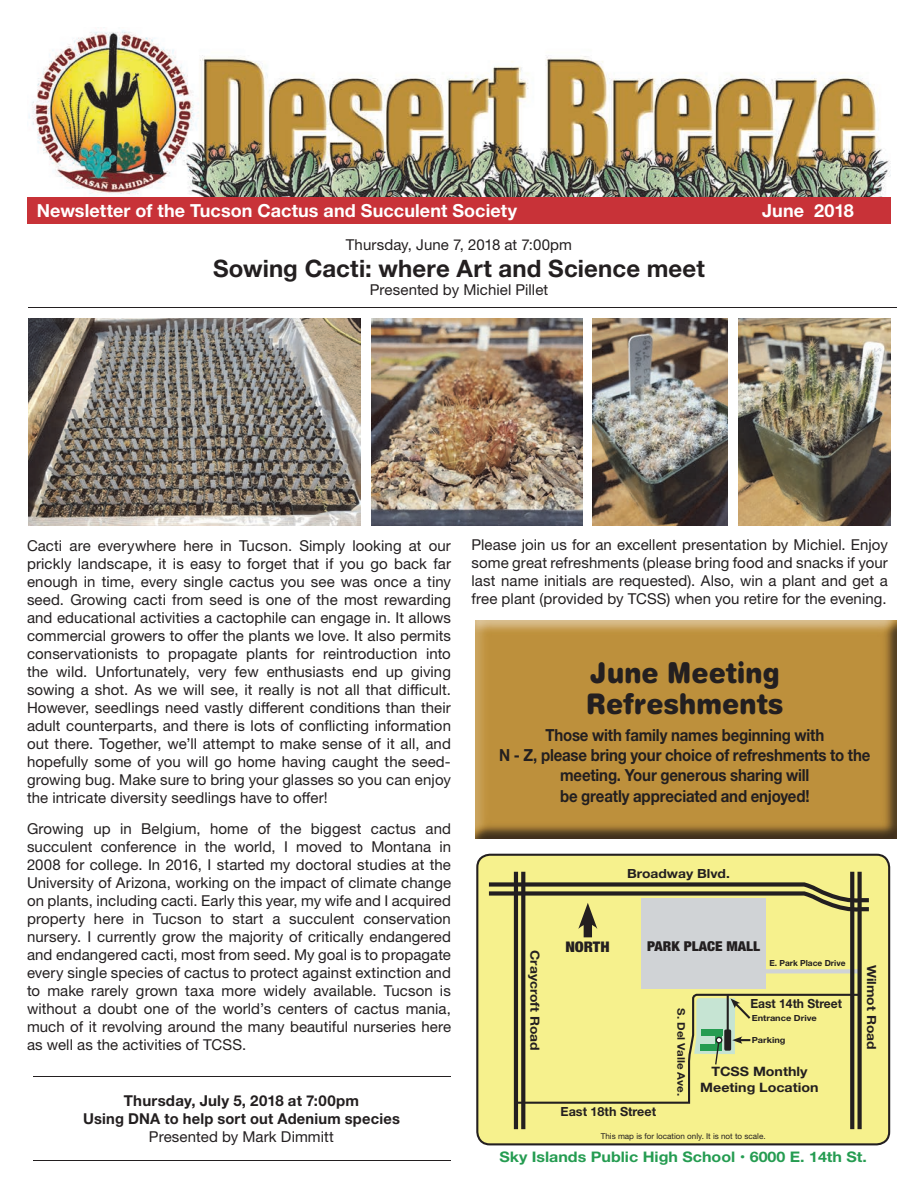
<style>
.page{position:relative;width:918px;height:1188px;background:#fff}
.page>*{position:absolute;margin:0;border:0;box-sizing:border-box;transform-origin:0 0}
.t1{font:900 28.5px/30.8px "Helvetica Rounded";letter-spacing:.005em;color:#231f20;scale:.9 1}
.t2{font:700 24px "Helvetica Neue";letter-spacing:.005em;color:#231f20}
.t3{font:700 18px "Helvetica Neue";letter-spacing:.005em;color:#fff}
.t4{font:700 16.65px/20px "Helvetica Neue";letter-spacing:-.01em;color:#231f20;text-align:center;scale:.9 1}
.t5{font:15px/18px "Helvetica Neue";letter-spacing:.005em;color:#231f20;text-align:justify}
.t6{font:700 15px/17.2px "Helvetica Neue";letter-spacing:.015em;color:#231f20;text-align:center}
.t7{font:900 condensed 14.7px "Helvetica Neue";color:#231f20;scale:1.1 1}
.t8{font:700 14.55px "Helvetica Neue";color:#259c51;scale:1.1 1}
.t9{font:900 condensed 13.65px "Helvetica Neue";color:#231f20;scale:1.1 1}
.t10{font:700 12.9px/16px "Helvetica Neue";color:#231f20;text-align:center;scale:1.1 1}
.t11{font:700 12.6px "Helvetica Neue";color:#231f20;scale:1.1 1}
.t12{font:700 12.6px "Helvetica Neue";color:#231f20}
.t13{font:700 12.6px "Helvetica Neue";color:#231f20;scale:.96 1}
.t14{font:700 10.5px "Helvetica Neue";color:#231f20;scale:1.1 1}
.t15{font:700 8.4px "Helvetica Neue";color:#231f20;scale:1.1 1}
.t16{font:700 8.4px "Helvetica Neue";color:#231f20}
.t17{font:8.1px "Helvetica Neue";color:#231f20}
</style>
<div class="page">
<img style="left:28px;top:27px;width:863px;height:170px">
<div style="left:27px;top:197px;width:864px;height:27px;background:#c83238"></div>
<div style="left:477px;top:855px;width:412px;height:289px;background:#f6f18d;border-radius:13px"></div>
<div style="left:476px;top:854px;width:414px;height:291px;border:2px solid #231f20;border-radius:13px"></div>
<div style="left:641px;top:899px;width:125px;height:90px;background:#d0d3d6"></div>
<div style="left:584px;top:918px;width:8px;height:19px;background:#231f20"></div>
<hr style="left:514px;top:872px;width:4px;height:257px;background:#231f20">
<svg style="left:521px;top:872px;width:4px;height:257px"></svg>
<svg style="left:488px;top:880px;width:381px;height:49px"></svg>
<svg style="left:766px;top:969px;width:92px;height:4px"></svg>
<svg style="left:850px;top:872px;width:4px;height:257px"></svg>
<svg style="left:858px;top:872px;width:4px;height:257px"></svg>
<svg style="left:518px;top:993px;width:344px;height:112px"></svg>
<div style="left:715px;top:1036px;width:8px;height:8px;border:1px solid #231f20;border-radius:50%"></div>
<img style="left:475px;top:620px;width:422px;height:218px">
<hr style="left:33px;top:1076px;width:418px;height:1px;background:#231f20">
<hr style="left:33px;top:1160px;width:417px;height:1px;background:#231f20">
<hr style="left:28px;top:307px;width:869px;height:1px;background:#231f20">
<img style="left:28px;top:318px;width:332px;height:207px">
<img style="left:592px;top:318px;width:135px;height:208px">
<img style="left:739px;top:318px;width:152px;height:207px">
<img style="left:372px;top:318px;width:210px;height:208px">
<p class="t3" style="left:37px;top:204px;width:482px">Newsletter of the Tucson Cactus and Succulent Society</p>
<p class="t3" style="left:762px;top:204px;width:93px">June 2018</p>
<p class="t5" style="left:346px;top:237px;width:228px">Thursday, June 7, 2018 at 7:00pm</p>
<h2 class="t2" style="left:213px;top:260px;width:493px">Sowing Cacti: where Art and Science meet</h2>
<p class="t5" style="left:370px;top:282px;width:180px">Presented by Michiel Pillet</p>
<p class="t5" style="left:27px;top:538px;width:426px">Cacti are everywhere here in Tucson. Simply looking at our prickly landscape, it is easy to forget that if you go back far enough in time, every single cactus you see was once a tiny seed. Growing cacti from seed is one of the most rewarding and educational activities a cactophile can engage in. It allows commercial growers to offer the plants we love. It also permits conservationists to propagate plants for reintroduction into the wild. Unfortunately, very few enthusiasts end up giving sowing a shot. As we will see, it really is not all that difficult.<br>However, seedlings need vastly different conditions than their adult counterparts, and there is lots of conflicting information out there. Together, we’ll attempt to make sense of it all, and hopefully some of you will go home having caught the seed&shy;growing bug. Make sure to bring your glasses so you can enjoy the intricate diversity seedlings have to offer!</p>
<p class="t5" style="left:27px;top:822px;width:426px">Growing up in Belgium, home of the biggest cactus and succulent conference in the world, I moved to Montana in 2008 for college. In 2016, I started my doctoral studies at the University of Arizona, working on the impact of climate change on plants, including cacti. Early this year, my wife and I acquired property here in Tucson to start a succulent conservation nursery. I currently grow the majority of critically endangered and endangered cacti, most from seed. My goal is to propagate every single species of cactus to protect against extinction and to make rarely grown taxa more widely available. Tucson is without a doubt one of the world’s centers of cactus mania, much of it revolving around the many beautiful nurseries here as well as the activities of TCSS.</p>
<p class="t6" style="left:83px;top:1094px;width:318px">Thursday, July 5, 2018 at 7:00pm<br>Using DNA to help sort out Adenium species</p>
<p class="t5" style="left:149px;top:1129px;width:187px">Presented by Mark Dimmitt</p>
<p class="t5" style="left:472px;top:537px;width:418px">Please join us for an excellent presentation by Michiel. Enjoy some great refreshments (please bring food and snacks if your last name initials are requested). Also, win a plant and get a free plant (provided by TCSS) when you retire for the evening.</p>
<h1 class="t1" style="left:586px;top:657px;width:221px">June Meeting<br>Refreshments</h1>
<p class="t4" style="left:499px;top:726px;width:414px">Those with family names beginning with<br>N - Z, please bring your choice of refreshments to the meeting. Your generous sharing will</p>
<p class="t4" style="left:560px;top:788px;width:279px">be greatly appreciated and enjoyed!</p>
<p class="t11" style="left:627px;top:869px;width:95px">Broadway Blvd.</p>
<p class="t11" style="left:539px;top:950px;width:93px;rotate:90deg">Craycroft Road</p>
<p class="t7" style="left:565px;top:935px;width:42px">NORTH</p>
<p class="t9" style="left:647px;top:935px;width:104px">PARK PLACE MALL</p>
<p class="t16" style="left:769px;top:960px;width:78px">E. Park Place Drive</p>
<p class="t13" style="left:750px;top:999px;width:97px">East 14th Street</p>
<p class="t14" style="left:685px;top:1008px;width:81px;rotate:90deg">S. Del Valle Ave.</p>
<p class="t15" style="left:752px;top:1015px;width:61px">Entrance Drive</p>
<p class="t15" style="left:752px;top:1037px;width:32px">Parking</p>
<p class="t10" style="left:700px;top:1064px;width:109px">TCSS Monthly<br>Meeting Location</p>
<p class="t12" style="left:561px;top:1107px;width:97px">East 18th Street</p>
<p class="t17" style="left:601px;top:1134px;width:166px">This map is for location only. It is not to scale.</p>
<p class="t11" style="left:876px;top:965px;width:79px;rotate:90deg">Wilmot Road</p>
<p class="t8" style="left:499px;top:1151px;width:336px">Sky Islands Public High School • 6000 E. 14th St.</p>
</div>
